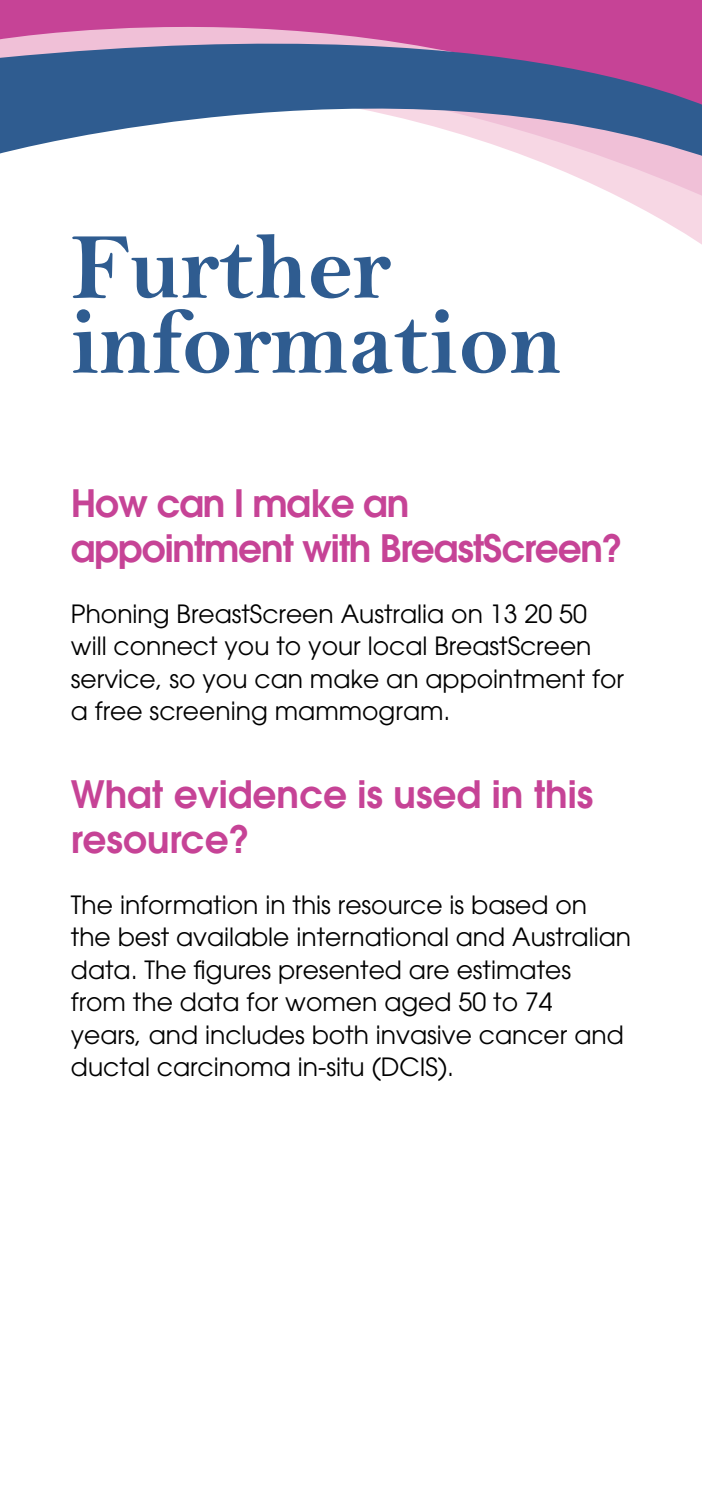
<style>
.page{position:relative;width:702px;height:1489px;background:#fff}
.page>*{position:absolute;margin:0;border:0;box-sizing:border-box;transform-origin:0 0}
.t1{font:95px/75px "Bell MT Bold";color:#2f5c90}
.t2{font:600 37.5px/45px "Avant Garde LT";letter-spacing:-.03em;color:#c64396}
.t3{font:600 37.5px/45px "Avant Garde LT";color:#c64396}
.Text{font:25px/32.5px "Avant Garde LT";color:#000}
</style>
<div class="page">
<svg style="left:566px;top:172px;width:136px;height:73px"></svg>
<svg style="left:0;top:3px;width:702px;height:169px"></svg>
<h1 class="t1" style="left:71px;top:229px;width:492px">Further information</h1>
<h2 class="t2" style="left:71px;top:480px;width:553px">How can I make an appointment with BreastScreen?</h2>
<p class="Text" style="left:71px;top:597px;width:554px">Phoning BreastScreen Australia on 13 20 50 will connect you to your local BreastScreen service, so you can make an appointment for a free screening mammogram.</p>
<h2 class="t3" style="left:71px;top:770px;width:523px">What evidence is used in this resource?</h2>
<p class="Text" style="left:71px;top:888px;width:561px">The information in this resource is based on the best available international and Australian data. The figures presented are estimates from the data for women aged 50 to 74<br>years, and includes both invasive cancer and ductal carcinoma in-situ (DCIS).</p>
</div>
